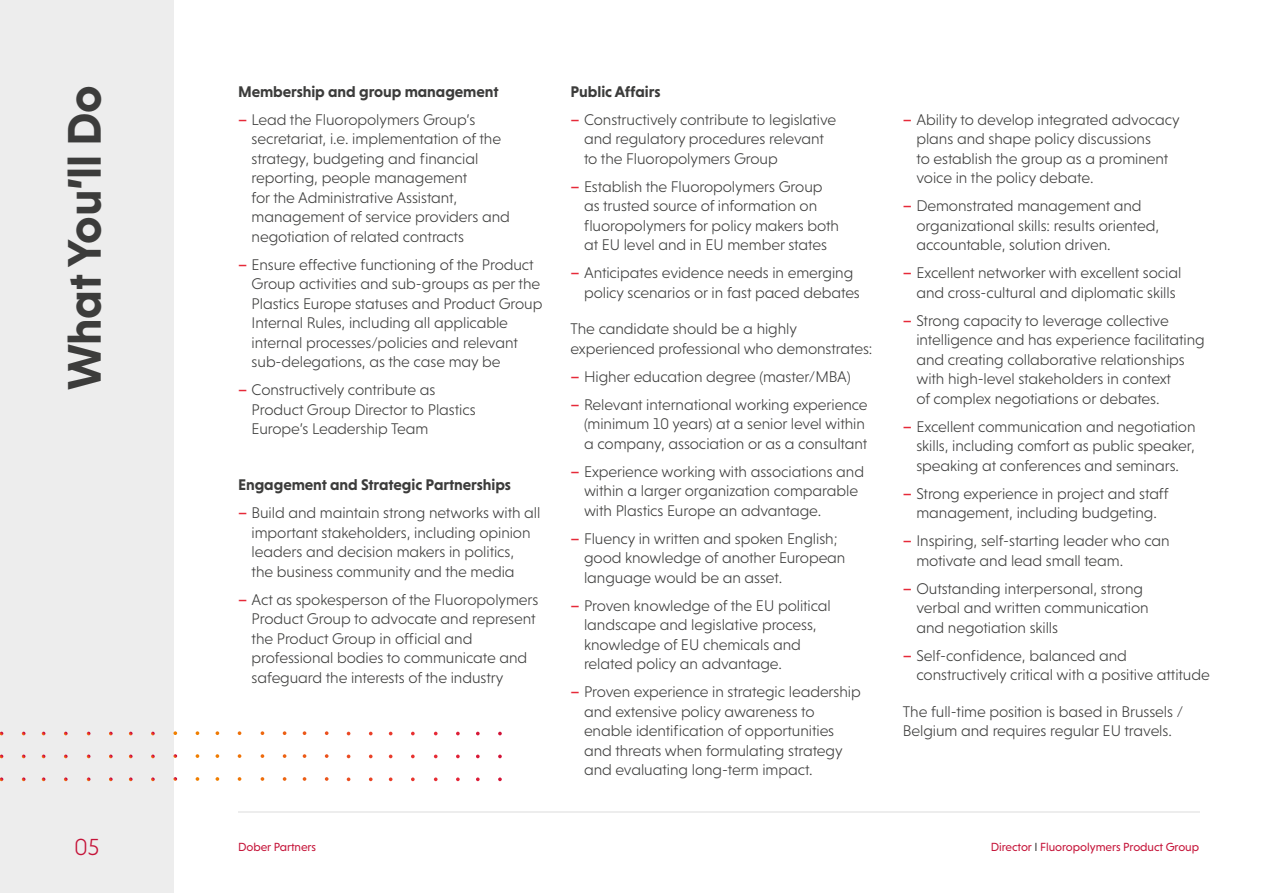
<style>
.page{position:relative;width:1263px;height:893px;background:#fff}
.page>*{position:absolute;margin:0;border:0;box-sizing:border-box;transform-origin:0 0}
.t1{font:700 48px "Niveau Grotesk";letter-spacing:-.01em;color:#3c3c3b}
.t2{font:300 23.7px "Niveau Grotesk";color:#c51439}
.t3{font:300 15.75px/19.5px "Niveau Grotesk";letter-spacing:-.005em;color:#3c3c3b}
.t4{font:700 15.75px "Niveau Grotesk";letter-spacing:-.005em;color:#3c3c3b}
.t5{font:12px "Niveau Grotesk";letter-spacing:-.005em;color:#c51439}
.s1{font-weight:500;color:#e62a39}
.s2{color:#3c3c3b}
</style>
<div class="page">
<div style="left:0;top:0;width:174px;height:893px;background:#ededed"></div>
<hr style="left:238px;top:811px;width:961px;height:1px;background:#ededed">
<svg style="left:109px;top:732px;width:4px;height:3px"></svg>
<svg style="left:129px;top:732px;width:4px;height:3px"></svg>
<svg style="left:151px;top:732px;width:4px;height:3px"></svg>
<svg style="left:64px;top:732px;width:4px;height:3px"></svg>
<svg style="left:261px;top:731px;width:3px;height:4px"></svg>
<svg style="left:283px;top:731px;width:3px;height:4px"></svg>
<svg style="left:303px;top:731px;width:3px;height:4px"></svg>
<svg style="left:325px;top:731px;width:3px;height:4px"></svg>
<svg style="left:173px;top:731px;width:4px;height:4px"></svg>
<svg style="left:196px;top:731px;width:3px;height:4px"></svg>
<svg style="left:216px;top:731px;width:3px;height:4px"></svg>
<svg style="left:238px;top:731px;width:3px;height:4px"></svg>
<svg style="left:434px;top:732px;width:4px;height:3px"></svg>
<svg style="left:456px;top:732px;width:4px;height:3px"></svg>
<svg style="left:476px;top:732px;width:4px;height:3px"></svg>
<svg style="left:498px;top:732px;width:4px;height:3px"></svg>
<svg style="left:369px;top:732px;width:4px;height:3px"></svg>
<svg style="left:411px;top:732px;width:4px;height:3px"></svg>
<svg style="left:109px;top:755px;width:4px;height:3px"></svg>
<svg style="left:129px;top:755px;width:4px;height:3px"></svg>
<svg style="left:151px;top:755px;width:4px;height:3px"></svg>
<svg style="left:64px;top:755px;width:4px;height:3px"></svg>
<svg style="left:261px;top:754px;width:3px;height:4px"></svg>
<svg style="left:283px;top:754px;width:3px;height:4px"></svg>
<svg style="left:303px;top:754px;width:3px;height:4px"></svg>
<svg style="left:325px;top:754px;width:3px;height:4px"></svg>
<svg style="left:173px;top:754px;width:4px;height:4px"></svg>
<svg style="left:196px;top:754px;width:3px;height:4px"></svg>
<svg style="left:216px;top:754px;width:3px;height:4px"></svg>
<svg style="left:238px;top:754px;width:3px;height:4px"></svg>
<svg style="left:434px;top:755px;width:4px;height:3px"></svg>
<svg style="left:456px;top:755px;width:4px;height:3px"></svg>
<svg style="left:476px;top:755px;width:4px;height:3px"></svg>
<svg style="left:498px;top:755px;width:4px;height:3px"></svg>
<svg style="left:369px;top:755px;width:4px;height:3px"></svg>
<svg style="left:411px;top:755px;width:4px;height:3px"></svg>
<svg style="left:87px;top:777px;width:3px;height:4px"></svg>
<svg style="left:109px;top:777px;width:4px;height:4px"></svg>
<svg style="left:129px;top:777px;width:4px;height:4px"></svg>
<svg style="left:151px;top:777px;width:4px;height:4px"></svg>
<svg style="left:0;top:777px;width:3px;height:4px"></svg>
<svg style="left:22px;top:777px;width:3px;height:4px"></svg>
<svg style="left:42px;top:777px;width:3px;height:4px"></svg>
<svg style="left:64px;top:777px;width:4px;height:4px"></svg>
<svg style="left:261px;top:777px;width:3px;height:4px"></svg>
<svg style="left:283px;top:777px;width:3px;height:4px"></svg>
<svg style="left:303px;top:777px;width:3px;height:4px"></svg>
<svg style="left:325px;top:777px;width:3px;height:4px"></svg>
<svg style="left:173px;top:777px;width:4px;height:4px"></svg>
<svg style="left:196px;top:777px;width:3px;height:4px"></svg>
<svg style="left:216px;top:777px;width:3px;height:4px"></svg>
<svg style="left:238px;top:777px;width:3px;height:4px"></svg>
<svg style="left:434px;top:777px;width:4px;height:4px"></svg>
<svg style="left:456px;top:777px;width:4px;height:4px"></svg>
<svg style="left:476px;top:777px;width:4px;height:4px"></svg>
<svg style="left:498px;top:777px;width:4px;height:4px"></svg>
<svg style="left:347px;top:777px;width:3px;height:4px"></svg>
<svg style="left:369px;top:777px;width:4px;height:4px"></svg>
<svg style="left:389px;top:777px;width:3px;height:4px"></svg>
<svg style="left:411px;top:777px;width:4px;height:4px"></svg>
<h1 class="t1" style="left:57px;top:390px;width:307px;rotate:-90deg">What You’ll Do</h1>
<p class="t4" style="left:238px;top:82px;width:262px">Membership and group management</p>
<p class="t3" style="left:252px;top:110px;width:260px;text-indent:-13px"><span class="s1">–</span> Lead the Fluoropolymers Group’s secretariat, i.e. implementation of the strategy, budgeting and financial reporting, people management<br>for the Administrative Assistant, management of service providers and negotiation of related contracts</p>
<p class="t3" style="left:252px;top:255px;width:292px;text-indent:-13px"><span class="s1">–</span> Ensure effective functioning of the Product Group activities and sub-groups as per the Plastics Europe statuses and Product Group Internal Rules, including all applicable internal processes/policies and relevant sub-delegations, as the case may be</p>
<p class="t3" style="left:252px;top:380px;width:225px;text-indent:-13px"><span class="s1">–</span> Constructively contribute as<br>Product Group Director to Plastics<br>Europe’s Leadership Team</p>
<p class="t4" style="left:238px;top:476px;width:274px">Engagement and Strategic Partnerships</p>
<p class="t3" style="left:252px;top:503px;width:290px;text-indent:-13px"><span class="s1">–</span> Build and maintain strong networks with all important stakeholders, including opinion leaders and decision makers in politics,<br>the business community and the media</p>
<p class="t3" style="left:252px;top:590px;width:288px;text-indent:-13px"><span class="s1">–</span> Act as spokesperson of the Fluoropolymers Product Group to advocate and represent the Product Group in official and professional bodies to communicate and safeguard the interests of the industry</p>
<p class="t4" style="left:570px;top:82px;width:92px">Public Affairs</p>
<p class="t3" style="left:584px;top:110px;width:254px;text-indent:-13px"><span class="s1">–</span> Constructively contribute to legislative and regulatory procedures relevant to the Fluoropolymers Group</p>
<p class="t3" style="left:584px;top:177px;width:256px;text-indent:-13px"><span class="s1">–</span> Establish the Fluoropolymers Group as trusted source of information on fluoropolymers for policy makers both at EU level and in EU member states</p>
<p class="t3" style="left:584px;top:263px;width:277px;text-indent:-13px"><span class="s1">–</span> Anticipates evidence needs in emerging policy scenarios or in fast paced debates</p>
<p class="t3" style="left:570px;top:319px;width:303px">The candidate should be a highly experienced professional who demonstrates:</p>
<p class="t3" style="left:570px;top:367px;width:282px"><span class="s1">–</span> Higher education degree (master/MBA)</p>
<p class="t3" style="left:584px;top:395px;width:285px;text-indent:-13px"><span class="s1">–</span> Relevant international working experience (minimum 10 years) at a senior level within a company, association or as a consultant</p>
<p class="t3" style="left:584px;top:462px;width:282px;text-indent:-13px"><span class="s1">–</span> Experience working with associations and within a larger organization comparable with Plastics Europe an advantage.</p>
<p class="t3" style="left:584px;top:529px;width:263px;text-indent:-13px"><span class="s1">–</span> Fluency in written and spoken English; good knowledge of another European language would be an asset.</p>
<p class="t3" style="left:584px;top:596px;width:248px;text-indent:-13px"><span class="s1">–</span> Proven knowledge of the EU political landscape and legislative process, knowledge of EU chemicals and related policy an advantage.</p>
<p class="t3" style="left:584px;top:682px;width:278px;text-indent:-13px"><span class="s1">–</span> Proven experience in strategic leadership and extensive policy awareness to enable identification of opportunities and threats when formulating strategy and evaluating long-term impact.</p>
<p class="t3" style="left:916px;top:110px;width:265px;text-indent:-13px"><span class="s1">–</span> Ability to develop integrated advocacy plans and shape policy discussions<br>to establish the group as a prominent voice in the policy debate.</p>
<p class="t3" style="left:916px;top:196px;width:244px;text-indent:-13px"><span class="s1">–</span> Demonstrated management and organizational skills: results oriented, accountable, solution driven.</p>
<p class="t3" style="left:903px;top:263px;width:280px;text-align:center"><span class="s1">–</span> Excellent networker with excellent social and cross-cultural and diplomatic skills</p>
<p class="t3" style="left:916px;top:311px;width:290px;text-indent:-13px"><span class="s1">–</span> Strong capacity to leverage collective intelligence and has experience facilitating and creating collaborative relationships with high-level stakeholders in context<br>of complex negotiations or debates.</p>
<p class="t3" style="left:916px;top:417px;width:281px;text-align:justify;text-indent:-13px"><span class="s1">–</span> Excellent communication and negotiation skills, including comfort as public speaker, speaking at conferences and seminars.</p>
<p class="t3" style="left:903px;top:484px;width:267px;text-align:center"><span class="s1">–</span> Strong experience in project and staff management, including budgeting.</p>
<p class="t3" style="left:916px;top:531px;width:255px;text-indent:-13px"><span class="s1">–</span> Inspiring, self-starting leader who can motivate and lead small team.</p>
<p class="t3" style="left:916px;top:579px;width:234px;text-indent:-13px"><span class="s1">–</span> Outstanding interpersonal, strong verbal and written communication and negotiation skills</p>
<p class="t3" style="left:916px;top:646px;width:295px;text-indent:-13px"><span class="s1">–</span> Self-confidence, balanced and constructively critical with a positive attitude</p>
<p class="t3" style="left:903px;top:702px;width:282px">The full-time position is based in Brussels /<br>Belgium and requires regular EU travels.</p>
<h2 class="t2" style="left:74px;top:834px;width:27px">05</h2>
<p class="t5" style="left:238px;top:840px;width:80px">Dober Partners</p>
<p class="t5" style="left:991px;top:840px;width:210px">Director <span class="s2">I</span> Fluoropolymers Product Group</p>
</div>
